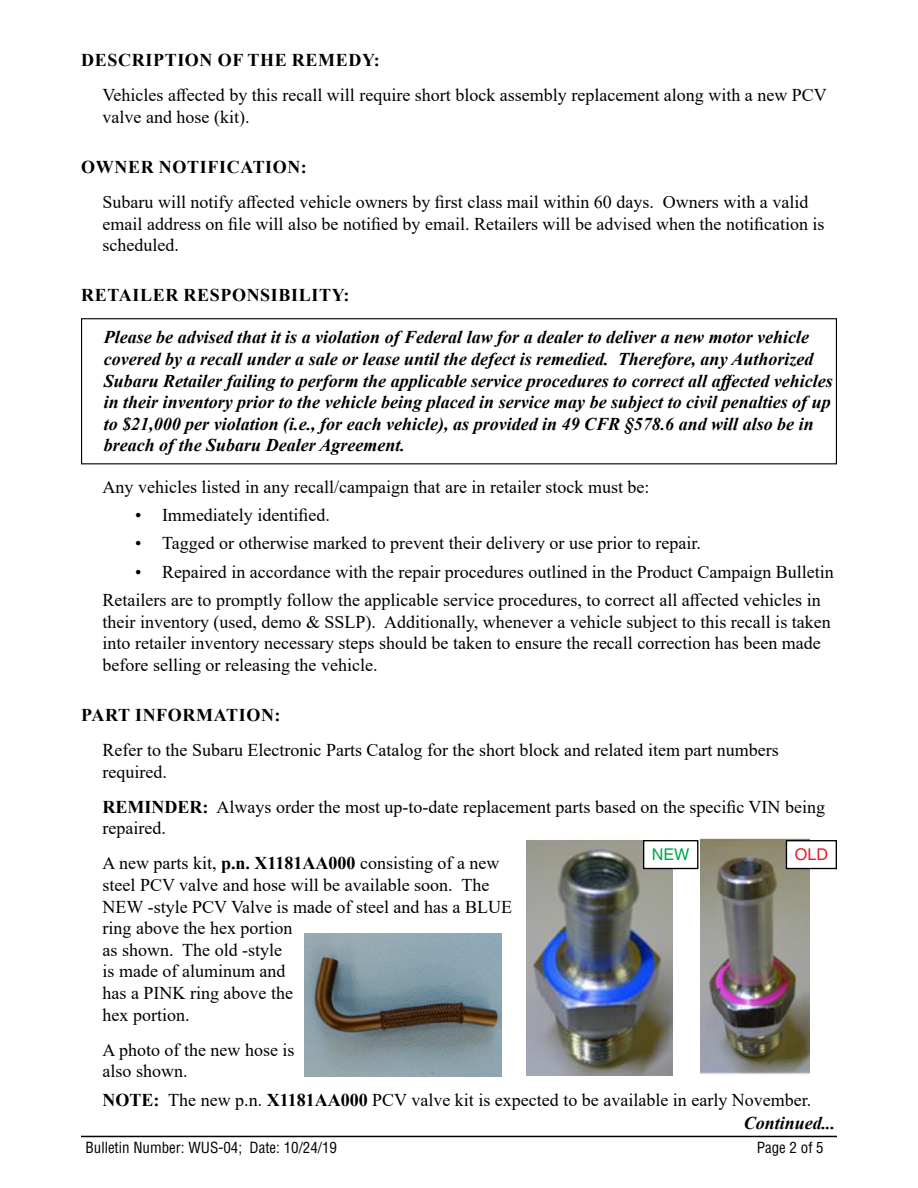
<style>
.page{position:relative;width:918px;height:1188px;background:#fff}
.page>*{position:absolute;margin:0;border:0;box-sizing:border-box;transform-origin:0 0}
.t1{font:18px/21.6px "Times New Roman";color:#000}
.t2{font:italic 700 18px/21.6px "Times New Roman";color:#000}
.t3{font:700 18px "Times New Roman";letter-spacing:.035em;color:#000}
.t4{font:16.2px "Helvetica LT Std";color:#00a651}
.t5{font:16.2px "Helvetica LT Std";color:#ed1d24}
.t6{font:condensed 15px "Helvetica LT Std";color:#000}
.s1{font-weight:700}
</style>
<div class="page">
<hr style="left:81px;top:1136px;width:756px;height:1px;background:#000">
<div style="left:81px;top:318px;width:756px;height:146px;border:1px solid #000"></div>
<img style="left:526px;top:839px;width:146px;height:237px">
<div style="left:644px;top:841px;width:54px;height:28px;background:#fff"></div>
<div style="left:643px;top:840px;width:55px;height:29px;border:1px solid #000"></div>
<img style="left:700px;top:839px;width:109px;height:236px">
<div style="left:786px;top:841px;width:50px;height:28px;background:#fff"></div>
<div style="left:786px;top:840px;width:51px;height:29px;border:1px solid #000"></div>
<img style="left:305px;top:933px;width:197px;height:144px">
<p class="t3" style="left:81px;top:47px;width:300px">DESCRIPTION OF THE REMEDY:</p>
<p class="t1" style="left:103px;top:84px;width:726px">Vehicles affected by this recall will require short block assembly replacement along with a new PCV valve and hose (kit).</p>
<p class="t3" style="left:81px;top:154px;width:227px">OWNER NOTIFICATION:</p>
<p class="t1" style="left:103px;top:191px;width:723px">Subaru will notify affected vehicle owners by first class mail within 60 days. Owners with a valid email address on file will also be notified by email. Retailers will be advised when the notification is scheduled.</p>
<p class="t3" style="left:81px;top:282px;width:270px">RETAILER RESPONSIBILITY:</p>
<p class="t2" style="left:104px;top:326px;width:731px">Please be advised that it is a violation of Federal law for a dealer to deliver a new motor vehicle covered by a recall under a sale or lease until the defect is remedied. Therefore, any Authorized Subaru Retailer failing to perform the applicable service procedures to correct all affected vehicles in their inventory prior to the vehicle being placed in service may be subject to civil penalties of up to $21,000 per violation (i.e., for each vehicle), as provided in 49 CFR §578.6 and will also be in breach of the Subaru Dealer Agreement.</p>
<p class="t1" style="left:103px;top:475px;width:548px">Any vehicles listed in any recall/campaign that are in retailer stock must be:</p>
<p class="t1" style="left:135px;top:504px;width:196px">• Immediately identified.</p>
<p class="t1" style="left:135px;top:532px;width:568px">• Tagged or otherwise marked to prevent their delivery or use prior to repair.</p>
<p class="t1" style="left:103px;top:557px;width:733px;line-height:28.3px;text-indent:32px">• Repaired in accordance with the repair procedures outlined in the Product Campaign Bulletin<br>Retailers are to promptly follow the applicable service procedures, to correct all affected vehicles in</p>
<p class="t1" style="left:103px;top:610px;width:730px">their inventory (used, demo &amp; SSLP). Additionally, whenever a vehicle subject to this recall is taken into retailer inventory necessary steps should be taken to ensure the recall correction has been made before selling or releasing the vehicle.</p>
<p class="t3" style="left:81px;top:702px;width:201px">PART INFORMATION:</p>
<p class="t1" style="left:103px;top:739px;width:678px">Refer to the Subaru Electronic Parts Catalog for the short block and related item part numbers required.</p>
<p class="t1" style="left:103px;top:795px;width:724px"><span class="s1">REMINDER:</span> Always order the most up-to-date replacement parts based on the specific VIN being repaired.</p>
<p class="t1" style="left:103px;top:852px;width:411px">A new parts kit, <span class="s1">p.n. X1181AA000</span> consisting of a new steel PCV valve and hose will be available soon. The<br>NEW -style PCV Valve is made of steel and has a BLUE ring above the hex portion<br>as shown. The old -style<br>is made of aluminum and<br>has a PINK ring above the<br>hex portion.</p>
<p class="t1" style="left:103px;top:1038px;width:193px">A photo of the new hose is also shown.</p>
<p class="t1" style="left:103px;top:1088px;width:710px"><span class="s1">NOTE:</span> The new p.n. <span class="s1">X1181AA000</span> PCV valve kit is expected to be available in early November.</p>
<p class="t4" style="left:652px;top:845px;width:39px">NEW</p>
<p class="t5" style="left:795px;top:845px;width:35px">OLD</p>
<p class="t2" style="left:744px;top:1112px;width:93px">Continued...</p>
<p class="t6" style="left:86px;top:1138px;width:253px">Bulletin Number: WUS-04; Date: 10/24/19</p>
<p class="t6" style="left:757px;top:1138px;width:69px">Page 2 of 5</p>
</div>
